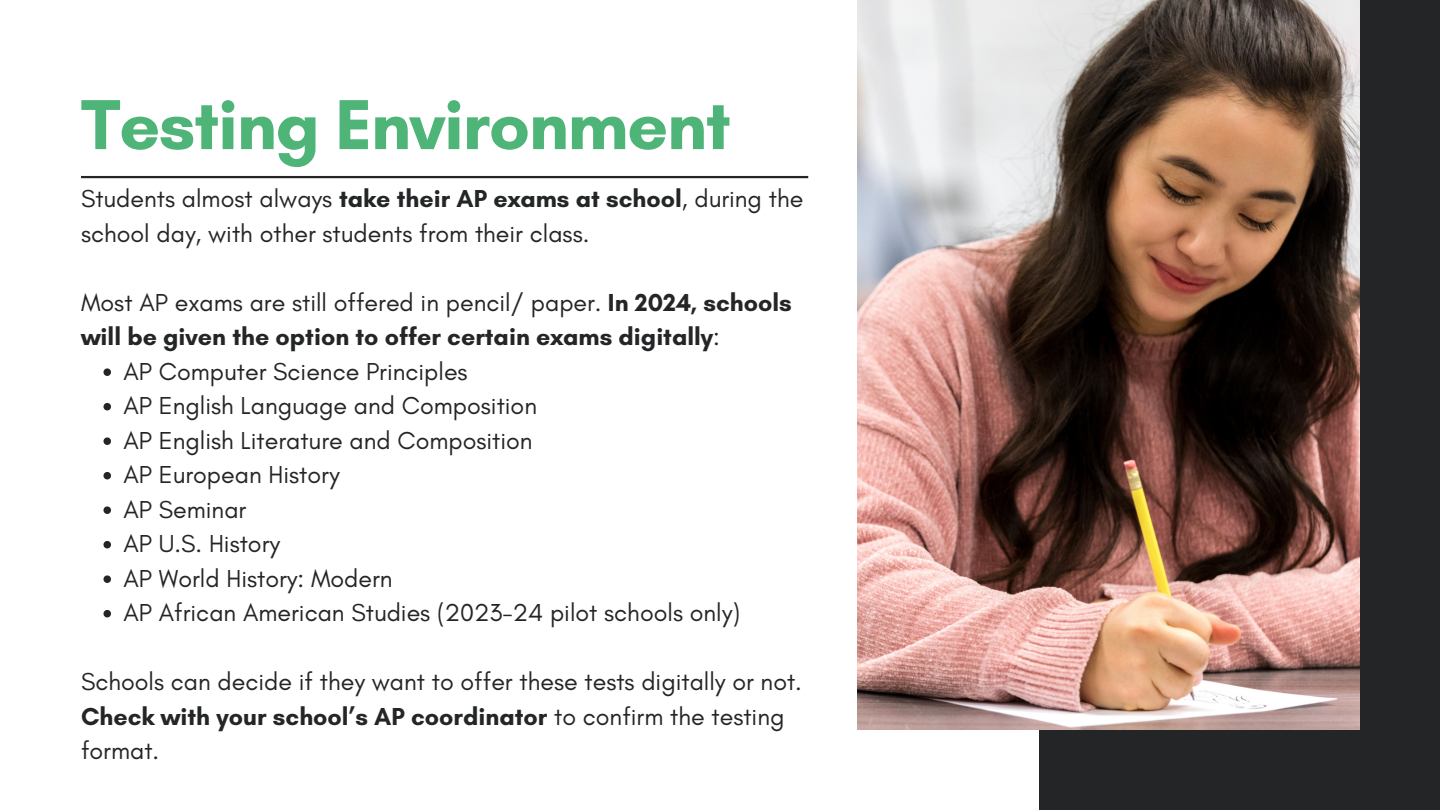
<style>
.page{position:relative;width:1440px;height:810px;background:#fff}
.page>*{position:absolute;margin:0;border:0;box-sizing:border-box;transform-origin:0 0}
.t1{font:700 72px "Glacial Indifference";letter-spacing:-.02em;color:#4fb477}
.t2{font:25px/34.5px "Glacial Indifference";color:#232526}
.t3{font:700 25px/34.5px "Glacial Indifference";color:#232526}
.s1{font-weight:700}
.s2{font-weight:400}
</style>
<div class="page">
<div style="left:1040px;top:0;width:400px;height:810px;background:#232526"></div>
<img style="left:857px;top:0;width:502px;height:729px">
<hr style="left:81px;top:176px;width:727px;height:2px;background:#232526">
<svg style="left:104px;top:368px;width:7px;height:8px"></svg>
<svg style="left:104px;top:403px;width:7px;height:7px"></svg>
<svg style="left:104px;top:437px;width:7px;height:8px"></svg>
<svg style="left:104px;top:472px;width:7px;height:7px"></svg>
<svg style="left:104px;top:506px;width:7px;height:8px"></svg>
<svg style="left:104px;top:541px;width:7px;height:7px"></svg>
<svg style="left:104px;top:575px;width:7px;height:8px"></svg>
<svg style="left:104px;top:610px;width:7px;height:7px"></svg>
<p class="t1" style="left:81px;top:81px;width:651px">Testing Environment</p>
<p class="t2" style="left:81px;top:181px;width:724px">Students almost always <span class="s1">take their AP exams at school</span>, during the school day, with other students from their class.</p>
<p class="t3" style="left:81px;top:285px;width:712px"><span class="s2">Most AP exams are still offered in pencil/ paper.</span> In 2024, schools will be given the option to offer certain exams digitally<span class="s2">:</span></p>
<p class="t2" style="left:123px;top:354px;width:346px">AP Computer Science Principles</p>
<p class="t2" style="left:123px;top:388px;width:415px">AP English Language and Composition</p>
<p class="t2" style="left:123px;top:423px;width:411px">AP English Literature and Composition</p>
<p class="t2" style="left:123px;top:457px;width:218px">AP European History</p>
<p class="t2" style="left:123px;top:492px;width:124px">AP Seminar</p>
<p class="t2" style="left:123px;top:526px;width:158px">AP U.S. History</p>
<p class="t2" style="left:123px;top:561px;width:271px">AP World History: Modern</p>
<p class="t2" style="left:123px;top:595px;width:618px">AP African American Studies (2023-24 pilot schools only)</p>
<p class="t2" style="left:81px;top:664px;width:722px">Schools can decide if they want to offer these tests digitally or not.<br><span class="s1">Check with your school’s AP coordinator</span> to confirm the testing format.</p>
</div>
